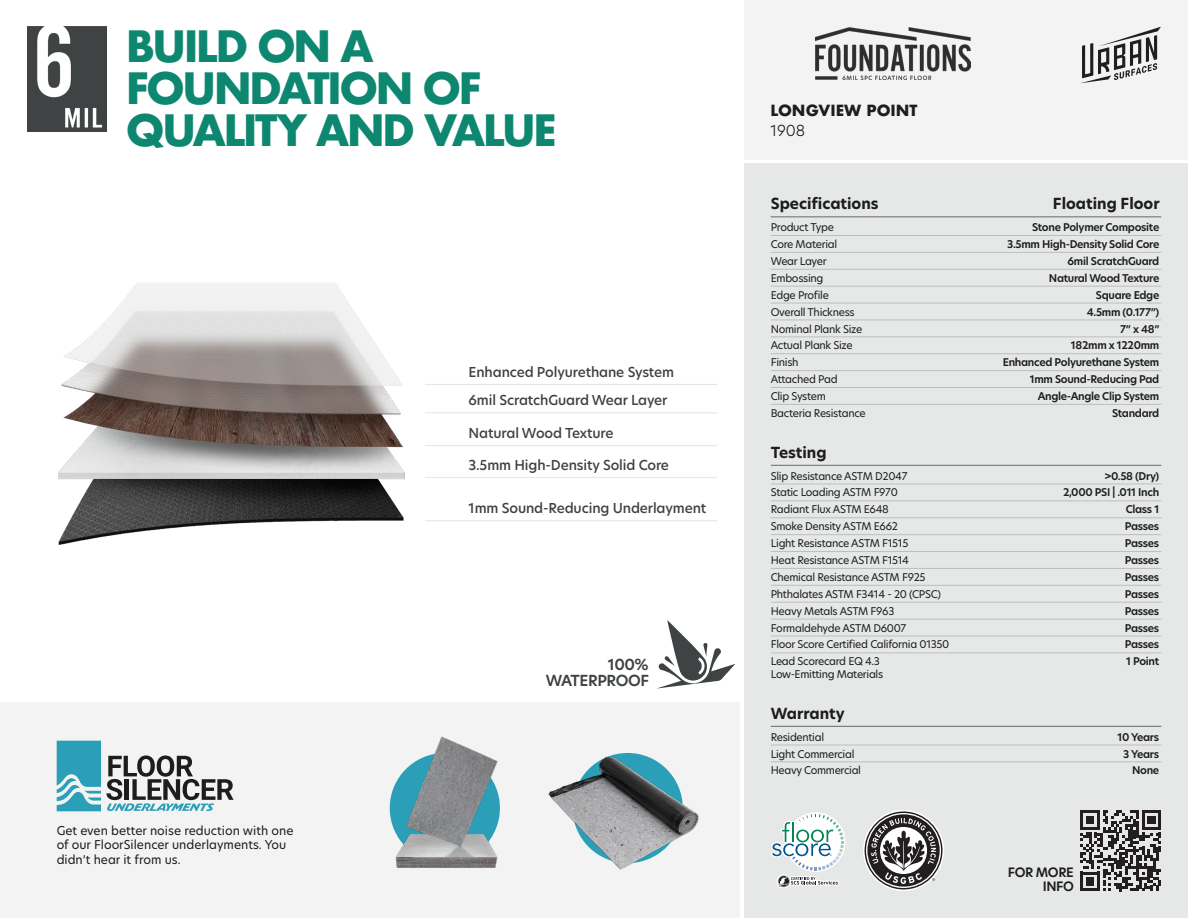
<style>
.page{position:relative;width:1188px;height:918px;background:#fff}
.page>*{position:absolute;margin:0;border:0;box-sizing:border-box;transform-origin:0 0}
.t1{font:700 42px/42px "Futura";letter-spacing:-.065em;color:#0e8771}
.t2{font:700 15px "New Hero";color:#1c1d1c}
.t3{font:600 15px/16.5px "New Hero";letter-spacing:-.03em;color:#3e4242;text-align:right}
.t4{font:700 15px "Futura";color:#1c1d1c}
.t5{font:300 15px "New Hero";color:#1c1d1c}
.t6{font:500 13.5px "New Hero";letter-spacing:-.01em;color:#3e4242}
.t7{font:600 12.75px/13.5px "New Hero";letter-spacing:-.03em;color:#1c1d1c;text-align:right}
.t8{font:12px/14.4px "New Hero";color:#1c1d1c}
.t9{font:10.5px/16.8px "New Hero";letter-spacing:-.03em;color:#1c1d1c}
.t10{font:600 10.5px/16.8px "New Hero";letter-spacing:-.03em;color:#1c1d1c;text-align:right}
</style>
<div class="page">
<div style="left:744px;top:164px;width:444px;height:754px;background:#e5e8e7"></div>
<svg style="left:863px;top:810px;width:81px;height:81px"></svg>
<div style="left:0;top:703px;width:740px;height:215px;background:#f3f3f3"></div>
<hr style="left:771px;top:726px;width:390px;height:1px;background:#75757a">
<hr style="left:771px;top:465px;width:390px;height:1px;background:#75757a">
<div style="left:744px;top:0;width:444px;height:160px;background:#f3f3f3"></div>
<svg style="left:1080px;top:27px;width:81px;height:57px"></svg>
<svg style="left:656px;top:620px;width:79px;height:69px"></svg>
<svg style="left:771px;top:812px;width:75px;height:76px"></svg>
<hr style="left:771px;top:216px;width:390px;height:1px;background:#75757a">
<hr style="left:771px;top:235px;width:390px;height:1px;background:#bfbebe">
<hr style="left:771px;top:252px;width:390px;height:1px;background:#bfbebe">
<hr style="left:771px;top:269px;width:390px;height:1px;background:#bfbebe">
<hr style="left:771px;top:286px;width:390px;height:1px;background:#bfbebe">
<hr style="left:771px;top:303px;width:390px;height:1px;background:#bfbebe">
<hr style="left:771px;top:320px;width:390px;height:1px;background:#bfbebe">
<hr style="left:771px;top:336px;width:390px;height:1px;background:#bfbebe">
<hr style="left:771px;top:353px;width:390px;height:1px;background:#bfbebe">
<hr style="left:771px;top:387px;width:390px;height:1px;background:#bfbebe">
<hr style="left:771px;top:370px;width:390px;height:1px;background:#bfbebe">
<hr style="left:771px;top:404px;width:390px;height:1px;background:#bfbebe">
<img style="left:548px;top:756px;width:151px;height:114px">
<img style="left:392px;top:736px;width:108px;height:132px">
<svg style="left:57px;top:741px;width:176px;height:70px"></svg>
<hr style="left:425px;top:412px;width:292px;height:1px;background:#e5e8e7">
<hr style="left:425px;top:384px;width:292px;height:1px;background:#e5e8e7">
<hr style="left:425px;top:445px;width:292px;height:1px;background:#e5e8e7">
<hr style="left:425px;top:477px;width:292px;height:1px;background:#e5e8e7">
<hr style="left:425px;top:520px;width:292px;height:1px;background:#e5e8e7">
<img style="left:815px;top:27px;width:155px;height:52px">
<img style="left:58px;top:283px;width:347px;height:262px">
<hr style="left:771px;top:484px;width:390px;height:1px;background:#bfbebe">
<hr style="left:771px;top:500px;width:390px;height:1px;background:#bfbebe">
<hr style="left:771px;top:517px;width:390px;height:1px;background:#bfbebe">
<hr style="left:771px;top:534px;width:390px;height:1px;background:#bfbebe">
<hr style="left:771px;top:551px;width:390px;height:1px;background:#bfbebe">
<hr style="left:771px;top:568px;width:390px;height:1px;background:#bfbebe">
<hr style="left:771px;top:585px;width:390px;height:1px;background:#bfbebe">
<hr style="left:771px;top:602px;width:390px;height:1px;background:#bfbebe">
<hr style="left:771px;top:619px;width:390px;height:1px;background:#bfbebe">
<hr style="left:771px;top:636px;width:390px;height:1px;background:#bfbebe">
<hr style="left:771px;top:653px;width:390px;height:1px;background:#bfbebe">
<svg style="left:1080px;top:810px;width:81px;height:81px"></svg>
<hr style="left:771px;top:745px;width:390px;height:1px;background:#bfbebe">
<hr style="left:771px;top:761px;width:390px;height:1px;background:#bfbebe">
<img style="left:27px;top:27px;width:79px;height:104px">
<h1 class="t1" style="left:126px;top:25px;width:433px">BUILD ON A<br>FOUNDATION OF<br>QUALITY AND VALUE</h1>
<p class="t6" style="left:469px;top:363px;width:207px">Enhanced Polyurethane System</p>
<p class="t6" style="left:469px;top:391px;width:200px">6mil ScratchGuard Wear Layer</p>
<p class="t6" style="left:469px;top:424px;width:146px">Natural Wood Texture</p>
<p class="t6" style="left:469px;top:456px;width:202px">3.5mm High-Density Solid Core</p>
<p class="t6" style="left:469px;top:499px;width:239px">1mm Sound-Reducing Underlayment</p>
<p class="t8" style="left:57px;top:823px;width:238px">Get even better noise reduction with one of our FloorSilencer underlayments. You didn’t hear it from us.</p>
<h2 class="t3" style="left:546px;top:656px;width:105px">100%<br>WATERPROOF</h2>
<h2 class="t4" style="left:770px;top:100px;width:149px">LONGVIEW POINT</h2>
<h2 class="t5" style="left:770px;top:120px;width:37px">1908</h2>
<h2 class="t2" style="left:771px;top:194px;width:109px">Specifications</h2>
<h2 class="t2" style="left:1053px;top:194px;width:108px">Floating Floor</h2>
<p class="t9" style="left:771px;top:219px;width:65px">Product Type</p>
<p class="t10" style="left:1032px;top:219px;width:129px">Stone Polymer Composite</p>
<p class="t9" style="left:771px;top:236px;width:68px">Core Material</p>
<p class="t10" style="left:1007px;top:236px;width:154px">3.5mm High-Density Solid Core</p>
<p class="t9" style="left:771px;top:252px;width:57px">Wear Layer</p>
<p class="t10" style="left:1068px;top:253px;width:93px">6mil ScratchGuard</p>
<p class="t9" style="left:771px;top:269px;width:54px">Embossing</p>
<p class="t10" style="left:1049px;top:269px;width:112px">Natural Wood Texture</p>
<p class="t9" style="left:771px;top:286px;width:60px">Edge Profile</p>
<p class="t10" style="left:1096px;top:286px;width:65px">Square Edge</p>
<p class="t9" style="left:771px;top:303px;width:85px">Overall Thickness</p>
<p class="t10" style="left:1087px;top:303px;width:74px">4.5mm (0.177”)</p>
<p class="t9" style="left:771px;top:320px;width:93px">Nominal Plank Size<br>Actual Plank Size</p>
<p class="t10" style="left:1120px;top:321px;width:41px">7” x 48”</p>
<p class="t10" style="left:1003px;top:337px;width:158px">182mm x 1220mm<br>Enhanced Polyurethane System</p>
<p class="t10" style="left:1038px;top:388px;width:123px">Angle-Angle Clip System</p>
<p class="t9" style="left:771px;top:354px;width:29px">Finish</p>
<p class="t9" style="left:771px;top:388px;width:96px">Clip System<br>Bacteria Resistance</p>
<p class="t10" style="left:1030px;top:371px;width:131px">1mm Sound-Reducing Pad</p>
<p class="t10" style="left:1112px;top:405px;width:49px">Standard</p>
<p class="t9" style="left:771px;top:371px;width:68px">Attached Pad</p>
<h2 class="t2" style="left:771px;top:442px;width:57px">Testing</h2>
<p class="t9" style="left:771px;top:467px;width:138px">Slip Resistance ASTM D2047</p>
<p class="t10" style="left:1105px;top:467px;width:56px">&gt;0.58 (Dry)</p>
<p class="t9" style="left:771px;top:484px;width:129px">Static Loading ASTM F970</p>
<p class="t10" style="left:1063px;top:484px;width:98px">2,000 PSI | .011 Inch</p>
<p class="t9" style="left:771px;top:501px;width:120px">Radiant Flux ASTM E648</p>
<p class="t10" style="left:1126px;top:501px;width:35px">Class 1</p>
<p class="t9" style="left:771px;top:518px;width:129px">Smoke Density ASTM E662</p>
<p class="t10" style="left:1125px;top:518px;width:36px">Passes</p>
<p class="t9" style="left:771px;top:535px;width:139px">Light Resistance ASTM F1515</p>
<p class="t10" style="left:1125px;top:535px;width:36px">Passes</p>
<p class="t9" style="left:771px;top:552px;width:140px">Heat Resistance ASTM F1514</p>
<p class="t10" style="left:1125px;top:552px;width:36px">Passes</p>
<p class="t9" style="left:771px;top:569px;width:156px">Chemical Resistance ASTM F925</p>
<p class="t10" style="left:1125px;top:569px;width:36px">Passes</p>
<p class="t9" style="left:771px;top:585px;width:172px">Phthalates ASTM F3414 - 20 (CPSC)</p>
<p class="t10" style="left:1125px;top:586px;width:36px">Passes</p>
<p class="t9" style="left:771px;top:602px;width:125px">Heavy Metals ASTM F963</p>
<p class="t10" style="left:1125px;top:602px;width:36px">Passes</p>
<p class="t9" style="left:771px;top:619px;width:137px">Formaldehyde ASTM D6007</p>
<p class="t10" style="left:1125px;top:619px;width:36px;text-align:left">Passes<br>Passes</p>
<p class="t9" style="left:771px;top:655px;width:114px;line-height:12.6px">Lead Scorecard EQ 4.3<br>Low-Emitting Materials</p>
<p class="t10" style="left:1126px;top:653px;width:35px">1 Point</p>
<p class="t9" style="left:771px;top:636px;width:180px">Floor Score Certified California 01350</p>
<h2 class="t2" style="left:771px;top:703px;width:75px">Warranty</h2>
<p class="t9" style="left:771px;top:728px;width:55px">Residential</p>
<p class="t10" style="left:1118px;top:728px;width:43px">10 Years</p>
<p class="t9" style="left:771px;top:745px;width:85px">Light Commercial</p>
<p class="t10" style="left:1123px;top:745px;width:37px">3 Years</p>
<p class="t9" style="left:771px;top:762px;width:92px">Heavy Commercial</p>
<p class="t10" style="left:1132px;top:762px;width:29px">None</p>
<p class="t7" style="left:1008px;top:866px;width:68px">FOR MORE<br>INFO</p>
</div>
